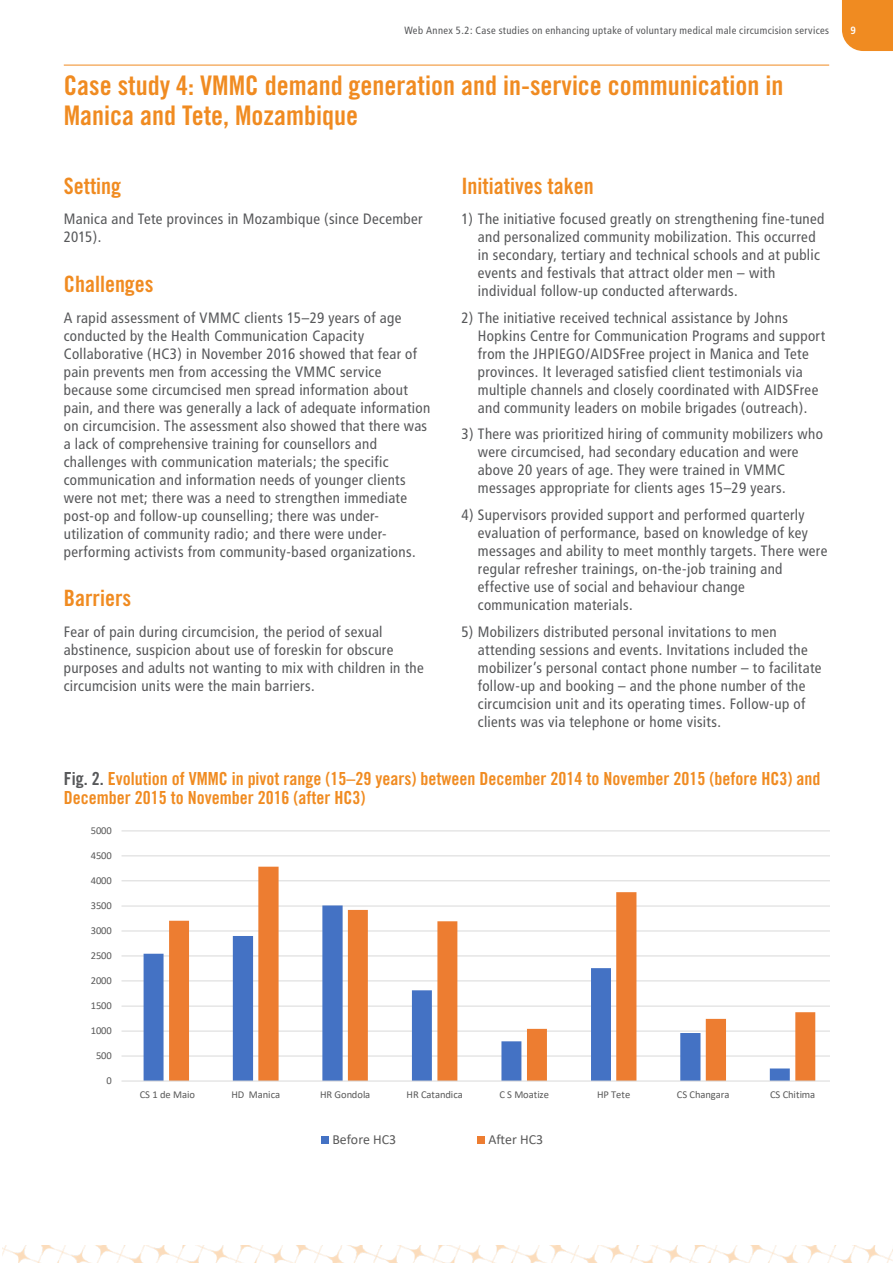
<style>
.page{position:relative;width:893px;height:1263px;background:#fff}
.page>*{position:absolute;margin:0;border:0;box-sizing:border-box;transform-origin:0 0}
.Title_level_2_with_r{font:27px/30px "Trade Gothic Bold Cond Twenty";color:#f08b21}
.Title_level_2{font:22.5px "Trade Gothic Bold Cond Twenty";color:#f08b21}
.Box_fig__title{font:18px/19.5px "Trade Gothic Bold Cond Twenty";color:#f08b21}
.Body_bullet_level_in{font:condensed 15px/18px "Frutiger";letter-spacing:.025em;color:#57585a}
.Body_text{font:condensed 15px/18px "Frutiger";letter-spacing:.025em;color:#57585a}
.t1{font:13.8px "Calibri";letter-spacing:-.005em;color:#595959}
.t2{font:10.5px "Calibri";letter-spacing:-.005em;color:#595959}
.t3{font:condensed 10.5px "Frutiger";letter-spacing:.035em;color:#57585a}
.t4{font:700 condensed 10.5px "Frutiger";color:#fff}
.s1{color:#57585a}
</style>
<div class="page">
<div style="left:842px;top:0;width:51px;height:51px;background:#f08b21"></div>
<img style="left:2px;top:1246px;width:891px;height:17px">
<hr style="left:64px;top:65px;width:765px;height:1px;background:#f08b21">
<hr style="left:121px;top:1055px;width:708px;height:1px;background:#d9d9d9">
<hr style="left:121px;top:1031px;width:708px;height:1px;background:#d9d9d9">
<hr style="left:121px;top:1006px;width:708px;height:1px;background:#d9d9d9">
<hr style="left:121px;top:980px;width:708px;height:1px;background:#d9d9d9">
<hr style="left:121px;top:955px;width:708px;height:1px;background:#d9d9d9">
<hr style="left:121px;top:930px;width:708px;height:1px;background:#d9d9d9">
<hr style="left:121px;top:905px;width:708px;height:1px;background:#d9d9d9">
<hr style="left:121px;top:880px;width:708px;height:1px;background:#d9d9d9">
<hr style="left:121px;top:855px;width:708px;height:1px;background:#d9d9d9">
<hr style="left:121px;top:830px;width:708px;height:1px;background:#d9d9d9">
<hr style="left:121px;top:1080px;width:708px;height:1px;background:#d9d9d9">
<div style="left:321px;top:1137px;width:8px;height:7px;background:#4472c4"></div>
<div style="left:477px;top:1137px;width:8px;height:7px;background:#ed7d31"></div>
<svg style="left:121px;top:830px;width:701px;height:252px"></svg>
<p class="t3" style="left:404px;top:24px;width:426px">Web Annex 5.2: Case studies on enhancing uptake of voluntary medical male circumcision services</p>
<p class="t4" style="left:850px;top:24px;width:7px">9</p>
<p class="Title_level_2_with_r" style="left:64px;top:70px;width:721px">Case study 4: VMMC demand generation and in-service communication in<br>Manica and Tete, Mozambique</p>
<p class="Title_level_2" style="left:64px;top:172px;width:59px">Setting</p>
<p class="Body_text" style="left:64px;top:210px;width:360px">Manica and Tete provinces in Mozambique (since December<br>2015).</p>
<p class="Title_level_2" style="left:64px;top:270px;width:91px">Challenges</p>
<p class="Body_text" style="left:64px;top:309px;width:368px">A rapid assessment of VMMC clients 15–29 years of age conducted by the Health Communication Capacity Collaborative (HC3) in November 2016 showed that fear of pain prevents men from accessing the VMMC service because some circumcised men spread information about pain, and there was generally a lack of adequate information on circumcision. The assessment also showed that there was a lack of comprehensive training for counsellors and challenges with communication materials; the specific communication and information needs of younger clients were not met; there was a need to strengthen immediate post-op and follow-up counselling; there was under&shy;utilization of community radio; and there were under&shy;performing activists from community-based organizations.</p>
<p class="Title_level_2" style="left:64px;top:584px;width:69px">Barriers</p>
<p class="Body_text" style="left:64px;top:623px;width:362px">Fear of pain during circumcision, the period of sexual abstinence, suspicion about use of foreskin for obscure purposes and adults not wanting to mix with children in the circumcision units were the main barriers.</p>
<p class="Title_level_2" style="left:461px;top:172px;width:134px">Initiatives taken</p>
<p class="Body_bullet_level_in" style="left:478px;top:210px;width:348px;text-indent:-16px">1) The initiative focused greatly on strengthening fine-tuned and personalized community mobilization. This occurred in secondary, tertiary and technical schools and at public events and festivals that attract older men – with individual follow-up conducted afterwards.</p>
<p class="Body_bullet_level_in" style="left:478px;top:309px;width:349px;text-indent:-16px">2) The initiative received technical assistance by Johns Hopkins Centre for Communication Programs and support from the JHPIEGO/AIDSFree project in Manica and Tete provinces. It leveraged satisfied client testimonials via multiple channels and closely coordinated with AIDSFree and community leaders on mobile brigades (outreach).</p>
<p class="Body_bullet_level_in" style="left:478px;top:425px;width:347px;text-indent:-16px">3) There was prioritized hiring of community mobilizers who were circumcised, had secondary education and were above 20 years of age. They were trained in VMMC messages appropriate for clients ages 15–29 years.</p>
<p class="Body_bullet_level_in" style="left:478px;top:506px;width:351px;text-indent:-16px">4) Supervisors provided support and performed quarterly evaluation of performance, based on knowledge of key messages and ability to meet monthly targets. There were regular refresher trainings, on-the-job training and effective use of social and behaviour change communication materials.</p>
<p class="Body_bullet_level_in" style="left:478px;top:622px;width:345px;text-indent:-16px">5) Mobilizers distributed personal invitations to men attending sessions and events. Invitations included the mobilizer’s personal contact phone number – to facilitate follow-up and booking – and the phone number of the circumcision unit and its operating times. Follow-up of clients was via telephone or home visits.</p>
<p class="Box_fig__title" style="left:64px;top:768px;width:758px"><span class="s1">Fig. 2.</span> Evolution of VMMC in pivot range (15–29 years) between December 2014 to November 2015 (before HC3) and<br>December 2015 to November 2016 (after HC3)</p>
<p class="t2" style="left:91px;top:823px;width:23px">5000</p>
<p class="t2" style="left:91px;top:848px;width:23px">4500</p>
<p class="t2" style="left:91px;top:873px;width:23px">4000</p>
<p class="t2" style="left:91px;top:898px;width:23px">3500</p>
<p class="t2" style="left:91px;top:923px;width:23px">3000</p>
<p class="t2" style="left:91px;top:948px;width:23px">2500</p>
<p class="t2" style="left:91px;top:973px;width:23px">2000</p>
<p class="t2" style="left:91px;top:998px;width:23px">1500</p>
<p class="t2" style="left:91px;top:1023px;width:23px">1000</p>
<p class="t2" style="left:96px;top:1048px;width:17px">500</p>
<p class="t2" style="left:107px;top:1073px;width:7px">0</p>
<p class="t2" style="left:140px;top:1087px;width:57px">CS 1 de Maio</p>
<p class="t2" style="left:231px;top:1087px;width:50px">HD Manica</p>
<p class="t2" style="left:320px;top:1087px;width:52px">HR Gondola</p>
<p class="t2" style="left:407px;top:1087px;width:58px">HR Catandica</p>
<p class="t2" style="left:499px;top:1087px;width:51px">C S Moatize</p>
<p class="t2" style="left:597px;top:1087px;width:35px">HP Tete</p>
<p class="t2" style="left:677px;top:1087px;width:54px">CS Changara</p>
<p class="t2" style="left:770px;top:1087px;width:47px">CS Chitima</p>
<p class="t1" style="left:332px;top:1130px;width:65px">Before HC3</p>
<p class="t1" style="left:488px;top:1130px;width:56px">After HC3</p>
</div>
